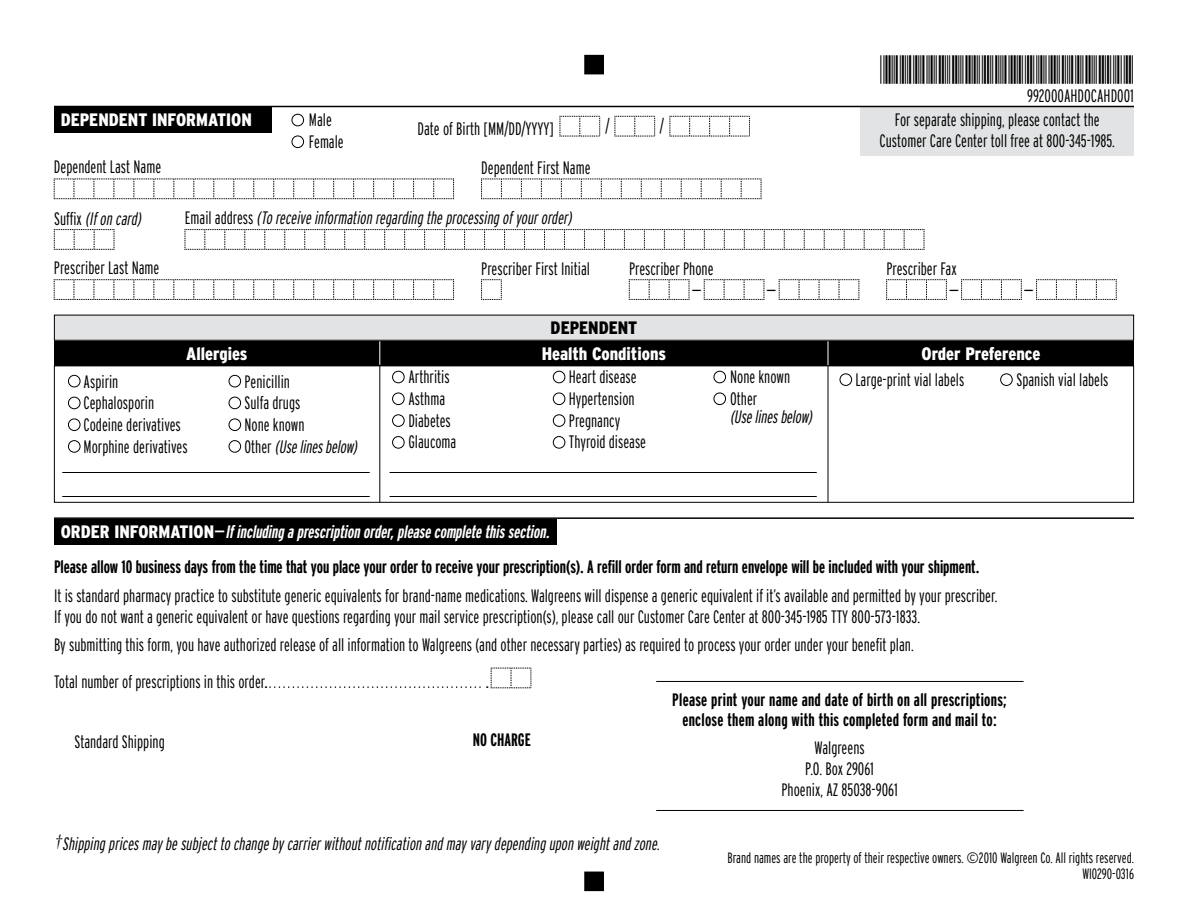
<style>
.page{position:relative;width:1188px;height:918px;background:#fff}
.page>*{position:absolute;margin:0;border:0;box-sizing:border-box;transform-origin:0 0}
.t1{font:300 extra-condensed 18px/21.8px "Interstate";color:#000}
.t2{font:700 extra-condensed 18px/35.4px "Interstate";color:#000}
.t3{font:italic 300 extra-condensed 18px "Interstate";color:#000}
.t4{font:900 condensed 18px "Interstate";color:#fff}
.t5{font:900 condensed 18px "Interstate";color:#000}
.t6{font:300 18px "Interstate";color:#000}
.t7{font:300 extra-condensed 15px/16.5px "Interstate";color:#000;text-align:right}
.s1{font-style:normal}
.s2{font-style:italic}
.s3{font-weight:900;font-stretch:condensed;color:#fff}
.s4{font-weight:400;font-stretch:normal;color:#fff}
.s5{font-style:italic;color:#fff}
.s6{font-stretch:normal}
</style>
<div class="page">
<div style="left:54px;top:107px;width:217px;height:26px;background:#000"></div>
<div style="left:54px;top:315px;width:1080px;height:25px;background:#e2e3e4"></div>
<div style="left:54px;top:315px;width:1080px;height:26px;border:1px solid #000"></div>
<div style="left:54px;top:341px;width:1080px;height:25px;background:#000"></div>
<div style="left:54px;top:366px;width:1080px;height:137px;border:1px solid #000"></div>
<hr style="left:379px;top:364px;width:1px;height:139px;background:#000">
<hr style="left:62px;top:472px;width:308px;height:1px;background:#000">
<hr style="left:62px;top:496px;width:308px;height:1px;background:#000">
<hr style="left:390px;top:472px;width:427px;height:1px;background:#000">
<hr style="left:390px;top:496px;width:427px;height:1px;background:#000">
<div style="left:54px;top:519px;width:503px;height:26px;background:#000"></div>
<hr style="left:54px;top:517px;width:1080px;height:2px;background:#000">
<hr style="left:828px;top:365px;width:1px;height:137px;background:#000">
<div style="left:861px;top:107px;width:273px;height:49px;background:#e2e3e4"></div>
<div style="left:585px;top:55px;width:18px;height:19px;background:#000"></div>
<div style="left:584px;top:55px;width:20px;height:19px;border:1px solid #000"></div>
<div style="left:585px;top:872px;width:18px;height:19px;background:#000"></div>
<div style="left:584px;top:872px;width:20px;height:19px;border:1px solid #000"></div>
<svg style="left:379px;top:341px;width:1px;height:24px"></svg>
<svg style="left:828px;top:341px;width:1px;height:24px"></svg>
<hr style="left:656px;top:681px;width:368px;height:1px;background:#000">
<hr style="left:656px;top:810px;width:368px;height:1px;background:#000">
<hr style="left:54px;top:106px;width:1080px;height:1px;background:#000">
<div style="left:292px;top:114px;width:12px;height:12px;border:1px solid #000;border-radius:50%"></div>
<div style="left:292px;top:136px;width:12px;height:12px;border:1px solid #000;border-radius:50%"></div>
<div style="left:68px;top:375px;width:12px;height:12px;border:1px solid #000;border-radius:50%"></div>
<div style="left:229px;top:375px;width:12px;height:12px;border:1px solid #000;border-radius:50%"></div>
<div style="left:392px;top:371px;width:13px;height:12px;border:1px solid #000;border-radius:50%"></div>
<div style="left:553px;top:371px;width:12px;height:12px;border:1px solid #000;border-radius:50%"></div>
<div style="left:714px;top:371px;width:12px;height:12px;border:1px solid #000;border-radius:50%"></div>
<div style="left:840px;top:373px;width:12px;height:13px;border:1px solid #000;border-radius:50%"></div>
<div style="left:68px;top:419px;width:12px;height:12px;border:1px solid #000;border-radius:50%"></div>
<div style="left:229px;top:419px;width:12px;height:12px;border:1px solid #000;border-radius:50%"></div>
<div style="left:392px;top:414px;width:13px;height:13px;border:1px solid #000;border-radius:50%"></div>
<div style="left:553px;top:414px;width:12px;height:13px;border:1px solid #000;border-radius:50%"></div>
<div style="left:68px;top:397px;width:12px;height:12px;border:1px solid #000;border-radius:50%"></div>
<div style="left:229px;top:397px;width:12px;height:12px;border:1px solid #000;border-radius:50%"></div>
<div style="left:392px;top:393px;width:13px;height:12px;border:1px solid #000;border-radius:50%"></div>
<div style="left:553px;top:393px;width:12px;height:12px;border:1px solid #000;border-radius:50%"></div>
<div style="left:714px;top:393px;width:12px;height:12px;border:1px solid #000;border-radius:50%"></div>
<div style="left:1000px;top:373px;width:13px;height:13px;border:1px solid #000;border-radius:50%"></div>
<div style="left:68px;top:440px;width:12px;height:13px;border:1px solid #000;border-radius:50%"></div>
<div style="left:229px;top:440px;width:12px;height:13px;border:1px solid #000;border-radius:50%"></div>
<div style="left:392px;top:436px;width:13px;height:13px;border:1px solid #000;border-radius:50%"></div>
<div style="left:553px;top:436px;width:12px;height:13px;border:1px solid #000;border-radius:50%"></div>
<svg style="left:560px;top:116px;width:40px;height:21px"></svg>
<svg style="left:615px;top:116px;width:40px;height:21px"></svg>
<svg style="left:670px;top:116px;width:80px;height:21px"></svg>
<svg style="left:54px;top:179px;width:400px;height:20px"></svg>
<svg style="left:54px;top:279px;width:400px;height:21px"></svg>
<svg style="left:481px;top:179px;width:281px;height:20px"></svg>
<svg style="left:185px;top:229px;width:740px;height:21px"></svg>
<svg style="left:54px;top:229px;width:61px;height:21px"></svg>
<svg style="left:481px;top:279px;width:21px;height:21px"></svg>
<svg style="left:629px;top:279px;width:61px;height:21px"></svg>
<svg style="left:704px;top:279px;width:61px;height:21px"></svg>
<svg style="left:779px;top:279px;width:81px;height:21px"></svg>
<svg style="left:886px;top:279px;width:61px;height:21px"></svg>
<svg style="left:961px;top:279px;width:61px;height:21px"></svg>
<svg style="left:1036px;top:279px;width:81px;height:21px"></svg>
<svg style="left:266px;top:668px;width:266px;height:21px"></svg>
<p class="t1" style="left:1027px;top:85px;width:108px">992000AHDOCAHD001</p>
<p class="t1" style="left:880px;top:109px;width:237px;line-height:21px;text-align:center">For separate shipping, please contact the<br>Customer Care Center toll free at 800-345-1985.</p>
<p class="t1" style="left:309px;top:109px;width:36px">Male<br>Female</p>
<p class="t4" style="left:61px;top:110px;width:193px">DEPENDENT INFORMATION</p>
<p class="t1" style="left:54px;top:156px;width:109px">Dependent Last Name</p>
<p class="t1" style="left:481px;top:156px;width:111px">Dependent First Name</p>
<p class="t3" style="left:54px;top:209px;width:92px"><span class="s1">S u ffi x</span> (Ifoncard)</p>
<p class="t3" style="left:185px;top:208px;width:392px"><span class="s1">E m a i l a d d r e s s</span> (Toreceiveinformationregardingtheprocessingofyourorder)</p>
<p class="t1" style="left:54px;top:257px;width:107px">Prescriber Last Name</p>
<p class="t1" style="left:481px;top:258px;width:110px">Prescriber First Initial</p>
<p class="t1" style="left:629px;top:258px;width:86px">Prescriber Phone</p>
<p class="t1" style="left:886px;top:258px;width:72px">Prescriber Fax</p>
<p class="t1" style="left:606px;top:115px;width:6px">/</p>
<p class="t1" style="left:660px;top:115px;width:6px">/</p>
<p class="t1" style="left:418px;top:117px;width:138px">Date of Birth [MM/DD/YYYY]</p>
<p class="t5" style="left:551px;top:318px;width:88px">DEPENDENT</p>
<p class="t6" style="left:691px;top:280px;width:12px">—</p>
<p class="t6" style="left:1024px;top:280px;width:12px">—</p>
<p class="t6" style="left:766px;top:280px;width:12px">—</p>
<p class="t6" style="left:949px;top:280px;width:12px">—</p>
<p class="t4" style="left:186px;top:343px;width:63px">Allergies</p>
<p class="t4" style="left:542px;top:343px;width:126px">Health Conditions</p>
<p class="t4" style="left:922px;top:343px;width:120px">Order Preference</p>
<p class="t1" style="left:84px;top:370px;width:106px">Aspirin<br>Cephalosporin<br>Codeine derivatives<br>Morphine derivatives</p>
<p class="t1" style="left:245px;top:370px;width:117px">Penicillin<br>Sulfa drugs<br>None known<br>O t h e r <span class="s2">(Uselinesbelow)</span></p>
<p class="t1" style="left:408px;top:366px;width:50px">Arthritis<br>Asthma<br>Diabetes<br>Glaucoma</p>
<p class="t1" style="left:569px;top:366px;width:79px">Heart disease<br>Hypertension<br>Pregnancy<br>Thyroid disease</p>
<p class="t1" style="left:730px;top:366px;width:62px">None known<br>Other</p>
<p class="t1" style="left:855px;top:369px;width:110px">Large-print vial labels</p>
<p class="t1" style="left:1016px;top:369px;width:94px">Spanish vial labels</p>
<p class="t3" style="left:730px;top:406px;width:87px">(Uselinesbelow)</p>
<p class="t2" style="left:54px;top:514px;width:927px;text-indent:7px"><span class="s3">O R D E R I N F O R M AT I O N</span> <span class="s4">—</span> <span class="s5">Ifincludingaprescriptionorder,pleasecompletethissection.<br></span>Please allow 10 business days from the time that you place your order to receive your prescription(s). A refill order form and return envelope will be included with your shipment.</p>
<p class="t1" style="left:54px;top:585px;width:945px;line-height:21px">It is standard pharmacy practice to substitute generic equivalents for brand-name medications. Walgreens will dispense a generic equivalent if it’s available and permitted by your prescriber.<br>If you do not want a generic equivalent or have questions regarding your mail service prescription(s), please call our Customer Care Center at 800-345-1985 TTY 800-573-1833.</p>
<p class="t1" style="left:54px;top:626px;width:861px;line-height:37px">By submitting this form, you have authorized release of all information to Walgreens (and other necessary parties) as required to process your order under your benefit plan.<br>Total number of prescriptions in this order</p>
<p class="t2" style="left:672px;top:690px;width:336px;line-height:20.2px;text-align:center">Please print your name and date of birth on all prescriptions; enclose them along with this completed form and mail to:</p>
<p class="t1" style="left:782px;top:737px;width:118px;line-height:21px;text-align:center">Walgreens<br>P.O. Box 29061<br>Phoenix, AZ 85038-9061</p>
<p class="t1" style="left:74px;top:731px;width:92px">Standard Shipping</p>
<p class="t2" style="left:473px;top:722px;width:59px">NO CHARGE</p>
<p class="t3" style="left:54px;top:834px;width:611px"><sup>†</sup>Shippingpricesmaybesubjecttochangebycarrierwithoutnotificationandmayvarydependinguponweightandzone.</p>
<p class="t7" style="left:727px;top:849px;width:408px">Brand names are the property of their respective owners. <span class="s6">©</span>2010 Walgreen Co. All rights reserved.<br>WI0290-0316</p>
</div>
